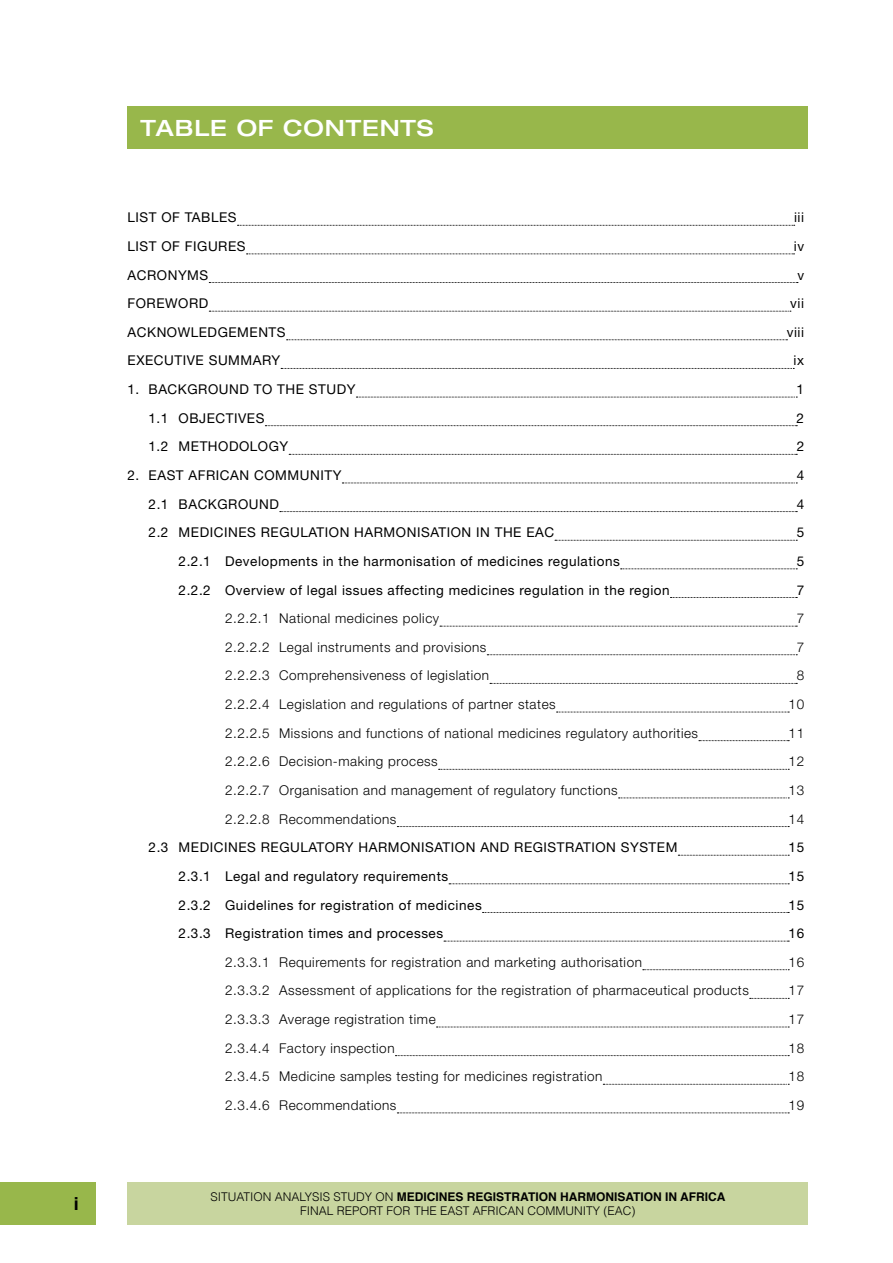
<style>
.page{position:relative;width:893px;height:1263px;background:#fff}
.page>*{position:absolute;margin:0;border:0;box-sizing:border-box;transform-origin:0 0}
.t1{font:500 expanded 22.5px "Helvetica Neue LT Std";letter-spacing:.04em;color:#fff}
.t2{font:700 18px "Helvetica";color:#000}
.t3{font:300 13.5px "Helvetica Neue LT Std";letter-spacing:.04em;color:#000}
.t4{font:13.5px "Helvetica Neue LT Std";letter-spacing:.04em;color:#000}
.t5{font:300 12px/14.4px "Helvetica";color:#000;text-align:center}
.s1{font-weight:700}
</style>
<div class="page">
<div style="left:128px;top:1182px;width:680px;height:43px;background:#c8d59f"></div>
<div style="left:0;top:1182px;width:96px;height:43px;background:#98b74b"></div>
<div style="left:128px;top:106px;width:680px;height:43px;background:#98b74b"></div>
<svg style="left:237px;top:225px;width:558px;height:1px"></svg>
<svg style="left:246px;top:254px;width:548px;height:1px"></svg>
<svg style="left:209px;top:282px;width:589px;height:1px"></svg>
<svg style="left:209px;top:311px;width:582px;height:1px"></svg>
<svg style="left:287px;top:339px;width:500px;height:1px"></svg>
<svg style="left:281px;top:368px;width:513px;height:1px"></svg>
<svg style="left:356px;top:397px;width:441px;height:1px"></svg>
<svg style="left:265px;top:425px;width:532px;height:1px"></svg>
<svg style="left:289px;top:454px;width:508px;height:1px"></svg>
<svg style="left:342px;top:483px;width:455px;height:1px"></svg>
<svg style="left:280px;top:511px;width:517px;height:1px"></svg>
<svg style="left:555px;top:540px;width:242px;height:1px"></svg>
<svg style="left:621px;top:568px;width:176px;height:1px"></svg>
<svg style="left:670px;top:597px;width:127px;height:1px"></svg>
<svg style="left:440px;top:626px;width:357px;height:1px"></svg>
<svg style="left:487px;top:654px;width:310px;height:1px"></svg>
<svg style="left:490px;top:683px;width:307px;height:1px"></svg>
<svg style="left:556px;top:712px;width:233px;height:1px"></svg>
<svg style="left:699px;top:740px;width:90px;height:1px"></svg>
<svg style="left:439px;top:769px;width:350px;height:1px"></svg>
<svg style="left:619px;top:797px;width:170px;height:1px"></svg>
<svg style="left:397px;top:826px;width:392px;height:1px"></svg>
<svg style="left:678px;top:855px;width:111px;height:1px"></svg>
<svg style="left:449px;top:883px;width:340px;height:1px"></svg>
<svg style="left:483px;top:912px;width:306px;height:1px"></svg>
<svg style="left:444px;top:941px;width:345px;height:1px"></svg>
<svg style="left:643px;top:969px;width:146px;height:1px"></svg>
<svg style="left:750px;top:998px;width:39px;height:1px"></svg>
<svg style="left:436px;top:1027px;width:353px;height:1px"></svg>
<svg style="left:395px;top:1055px;width:394px;height:1px"></svg>
<svg style="left:603px;top:1084px;width:186px;height:1px"></svg>
<svg style="left:397px;top:1112px;width:392px;height:1px"></svg>
<h2 class="t2" style="left:74px;top:1189px;width:7px">i</h2>
<h1 class="t1" style="left:140px;top:114px;width:295px">TABLE OF CONTENTS</h1>
<p class="t4" style="left:128px;top:209px;width:111px">LIST OF TABLES</p>
<p class="t4" style="left:794px;top:209px;width:12px">iii</p>
<p class="t4" style="left:128px;top:238px;width:120px">LIST OF FIGURES</p>
<p class="t4" style="left:794px;top:238px;width:12px">iv</p>
<p class="t4" style="left:128px;top:267px;width:82px">ACRONYMS</p>
<p class="t4" style="left:797px;top:267px;width:8px">v</p>
<p class="t4" style="left:128px;top:295px;width:82px">FOREWORD</p>
<p class="t4" style="left:790px;top:295px;width:15px">vii</p>
<p class="t4" style="left:128px;top:324px;width:160px">ACKNOWLEDGEMENTS</p>
<p class="t4" style="left:787px;top:324px;width:19px">viii</p>
<p class="t4" style="left:128px;top:353px;width:154px">EXECUTIVE SUMMARY</p>
<p class="t4" style="left:794px;top:353px;width:12px">ix</p>
<p class="t4" style="left:128px;top:381px;width:229px">1. BACKGROUND TO THE STUDY</p>
<p class="t4" style="left:797px;top:381px;width:9px">1</p>
<p class="t4" style="left:149px;top:410px;width:117px">1.1 OBJECTIVES</p>
<p class="t4" style="left:797px;top:410px;width:9px">2</p>
<p class="t4" style="left:149px;top:438px;width:141px">1.2 METHODOLOGY</p>
<p class="t4" style="left:797px;top:438px;width:9px">2</p>
<p class="t4" style="left:128px;top:467px;width:215px">2. EAST AFRICAN COMMUNITY</p>
<p class="t4" style="left:797px;top:467px;width:9px">4</p>
<p class="t4" style="left:149px;top:496px;width:132px">2.1 BACKGROUND</p>
<p class="t4" style="left:797px;top:496px;width:9px">4</p>
<p class="t4" style="left:149px;top:524px;width:407px">2.2 MEDICINES REGULATION HARMONISATION IN THE EAC</p>
<p class="t4" style="left:797px;top:524px;width:9px">5</p>
<p class="t4" style="left:179px;top:553px;width:443px">2.2.1 Developments in the harmonisation of medicines regulations</p>
<p class="t4" style="left:797px;top:553px;width:9px">5</p>
<p class="t4" style="left:179px;top:582px;width:493px">2.2.2 Overview of legal issues affecting medicines regulation in the region</p>
<p class="t4" style="left:797px;top:582px;width:9px">7</p>
<p class="t3" style="left:225px;top:610px;width:215px">2.2.2.1 National medicines policy</p>
<p class="t3" style="left:797px;top:610px;width:9px">7</p>
<p class="t3" style="left:225px;top:639px;width:263px">2.2.2.2 Legal instruments and provisions</p>
<p class="t3" style="left:797px;top:639px;width:9px">7</p>
<p class="t3" style="left:225px;top:667px;width:266px">2.2.2.3 Comprehensiveness of legislation</p>
<p class="t3" style="left:797px;top:667px;width:9px">8</p>
<p class="t3" style="left:225px;top:696px;width:332px">2.2.2.4 Legislation and regulations of partner states</p>
<p class="t3" style="left:789px;top:696px;width:17px">10</p>
<p class="t3" style="left:225px;top:725px;width:474px">2.2.2.5 Missions and functions of national medicines regulatory authorities</p>
<p class="t3" style="left:789px;top:725px;width:17px">11</p>
<p class="t3" style="left:225px;top:753px;width:214px">2.2.2.6 Decision-making process</p>
<p class="t3" style="left:789px;top:753px;width:17px">12</p>
<p class="t3" style="left:225px;top:782px;width:394px">2.2.2.7 Organisation and management of regulatory functions</p>
<p class="t3" style="left:789px;top:782px;width:17px">13</p>
<p class="t3" style="left:225px;top:810px;width:173px">2.2.2.8 Recommendations</p>
<p class="t3" style="left:789px;top:810px;width:17px">14</p>
<p class="t4" style="left:149px;top:839px;width:530px">2.3 MEDICINES REGULATORY HARMONISATION AND REGISTRATION SYSTEM</p>
<p class="t4" style="left:789px;top:839px;width:17px">15</p>
<p class="t4" style="left:179px;top:868px;width:271px">2.3.1 Legal and regulatory requirements</p>
<p class="t4" style="left:789px;top:868px;width:17px">15</p>
<p class="t4" style="left:179px;top:897px;width:305px">2.3.2 Guidelines for registration of medicines</p>
<p class="t4" style="left:789px;top:897px;width:17px">15</p>
<p class="t4" style="left:179px;top:925px;width:266px">2.3.3 Registration times and processes</p>
<p class="t4" style="left:789px;top:925px;width:17px">16</p>
<p class="t3" style="left:225px;top:954px;width:418px">2.3.3.1 Requirements for registration and marketing authorisation</p>
<p class="t3" style="left:789px;top:954px;width:17px">16</p>
<p class="t3" style="left:225px;top:982px;width:525px">2.3.3.2 Assessment of applications for the registration of pharmaceutical products</p>
<p class="t3" style="left:789px;top:982px;width:17px">17</p>
<p class="t3" style="left:225px;top:1011px;width:212px">2.3.3.3 Average registration time</p>
<p class="t3" style="left:789px;top:1011px;width:17px">17</p>
<p class="t3" style="left:225px;top:1040px;width:171px">2.3.4.4 Factory inspection</p>
<p class="t3" style="left:789px;top:1040px;width:17px">18</p>
<p class="t3" style="left:225px;top:1068px;width:379px">2.3.4.5 Medicine samples testing for medicines registration</p>
<p class="t3" style="left:789px;top:1068px;width:17px">18</p>
<p class="t3" style="left:225px;top:1097px;width:173px">2.3.4.6 Recommendations</p>
<p class="t3" style="left:789px;top:1097px;width:17px">19</p>
<p class="t5" style="left:211px;top:1189px;width:516px">SITUATION ANALYSIS STUDY ON <span class="s1">MEDICINES REGISTRATION HARMONISATION IN AFRICA<br></span>FINAL REPORT FOR THE EAST AFRICAN COMMUNITY (EAC)</p>
</div>
